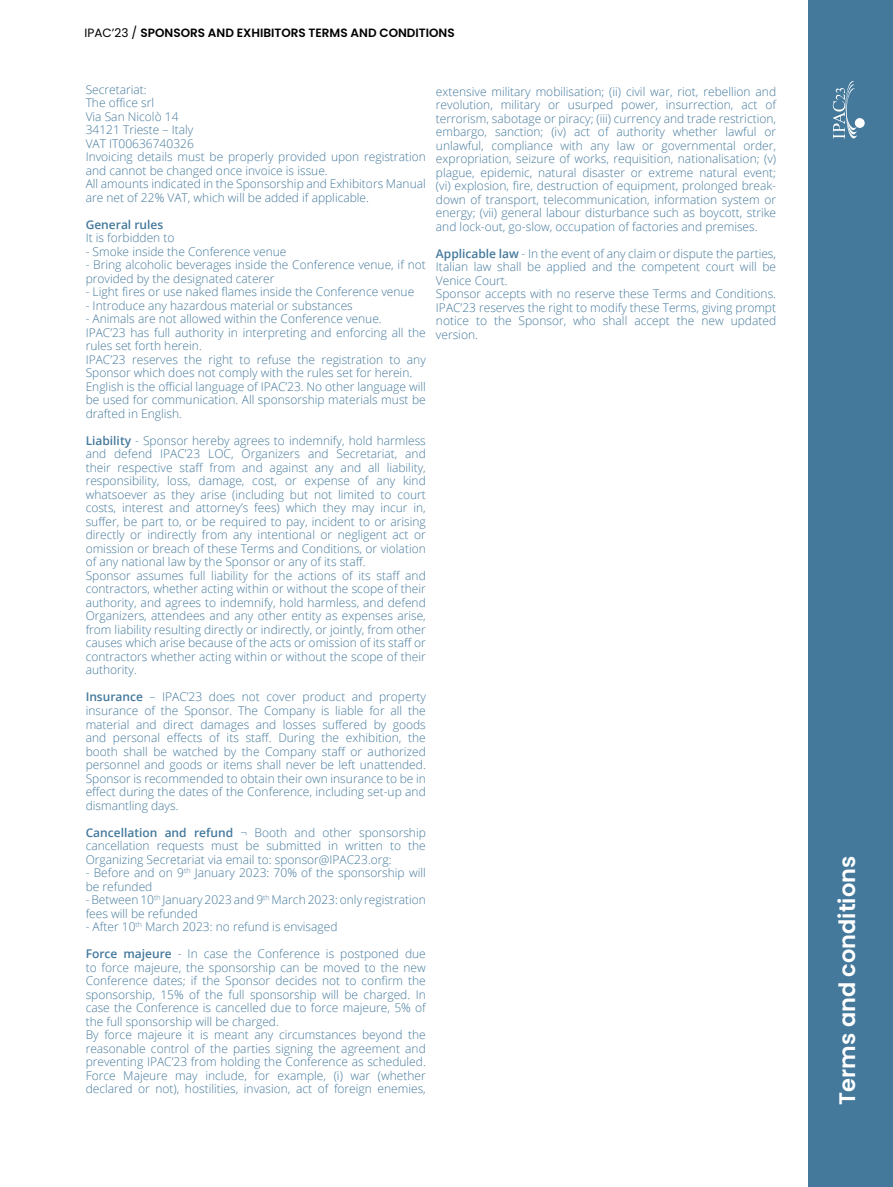
<style>
.page{position:relative;width:893px;height:1187px;background:#fff}
.page>*{position:absolute;margin:0;border:0;box-sizing:border-box;transform-origin:0 0}
.t1{font:600 22.5px "Poppins";color:#fff}
.t2{font:300 12px/13.5px "Open Sans";color:#44799c}
.t3{font:600 12px "Poppins";color:#000}
.t4{font:600 12px "Open Sans";color:#44799c}
.s1{font-weight:400}
.s2{font-weight:600}
</style>
<div class="page">
<div style="left:808px;top:0;width:85px;height:1186px;background:#44799c"></div>
<div style="left:855px;top:118px;width:10px;height:10px;background:#fff;border-radius:50%"></div>
<svg style="left:833px;top:81px;width:24px;height:58px"></svg>
<p class="t3" style="left:85px;top:26px;width:372px"><span class="s1">IPAC’23 /</span> SPONSORS AND EXHIBITORS TERMS AND CONDITIONS</p>
<p class="t2" style="left:86px;top:82px;width:342px">Secretariat:<br>The office srl<br>Via San Nicolò 14<br>34121 Trieste – Italy<br>VAT IT00636740326<br>Invoicing details must be properly provided upon registration and cannot be changed once invoice is issue.<br>All amounts indicated in the Sponsorship and Exhibitors Manual are net of 22% VAT, which will be added if applicable.</p>
<p class="t4" style="left:86px;top:216px;width:79px">General rules</p>
<p class="t2" style="left:86px;top:231px;width:90px">It is forbidden to</p>
<p class="t2" style="left:86px;top:244px;width:202px">- Smoke inside the Conference venue</p>
<p class="t2" style="left:86px;top:258px;width:342px">- Bring alcoholic beverages inside the Conference venue, if not provided by the designated caterer</p>
<p class="t2" style="left:86px;top:285px;width:330px">- Light fires or use naked flames inside the Conference venue</p>
<p class="t2" style="left:86px;top:298px;width:269px">- Introduce any hazardous material or substances</p>
<p class="t2" style="left:86px;top:312px;width:342px">- Animals are not allowed within the Conference venue.<br>IPAC’23 has full authority in interpreting and enforcing all the rules set forth herein.<br>IPAC’23 reserves the right to refuse the registration to any Sponsor which does not comply with the rules set for herein.<br>English is the official language of IPAC’23. No other language will be used for communication. All sponsorship materials must be drafted in English.</p>
<p class="t2" style="left:86px;top:433px;width:342px"><span class="s2">Liability</span> - Sponsor hereby agrees to indemnify, hold harmless and defend IPAC’23 LOC, Organizers and Secretariat, and their respective staff from and against any and all liability, responsibility, loss, damage, cost, or expense of any kind whatsoever as they arise (including but not limited to court costs, interest and attorney’s fees) which they may incur in, suffer, be part to, or be required to pay, incident to or arising directly or indirectly from any intentional or negligent act or omission or breach of these Terms and Conditions, or violation of any national law by the Sponsor or any of its staff.<br>Sponsor assumes full liability for the actions of its staff and contractors, whether acting within or without the scope of their authority, and agrees to indemnify, hold harmless, and defend Organizers, attendees and any other entity as expenses arise, from liability resulting directly or indirectly, or jointly, from other causes which arise because of the acts or omission of its staff or contractors whether acting within or without the scope of their authority.</p>
<p class="t2" style="left:86px;top:690px;width:342px;text-align:justify"><span class="s2">Insurance</span> – IPAC’23 does not cover product and property insurance of the Sponsor. The Company is liable for all the material and direct damages and losses suffered by goods and personal effects of its staff. During the exhibition, the booth shall be watched by the Company staff or authorized personnel and goods or items shall never be left unattended.<br>Sponsor is recommended to obtain their own insurance to be in effect during the dates of the Conference, including set-up and dismantling days.</p>
<p class="t2" style="left:86px;top:825px;width:342px;text-align:justify"><span class="s2">Cancellation and refund</span> ¬ Booth and other sponsorship cancellation requests must be submitted in written to the Organizing Secretariat via email to: sponsor@IPAC23.org:</p>
<p class="t2" style="left:86px;top:865px;width:342px">- Before and on 9<sup>th</sup> January 2023: 70% of the sponsorship will be refunded</p>
<p class="t2" style="left:86px;top:892px;width:342px">- Between 10<sup>th</sup> January 2023 and 9<sup>th</sup> March 2023: only registration fees will be refunded</p>
<p class="t2" style="left:86px;top:919px;width:253px">- After 10<sup>th</sup> March 2023: no refund is envisaged</p>
<p class="t2" style="left:86px;top:946px;width:342px"><span class="s2">Force majeure</span> - In case the Conference is postponed due to force majeure, the sponsorship can be moved to the new Conference dates; if the Sponsor decides not to confirm the sponsorship, 15% of the full sponsorship will be charged. In case the Conference is cancelled due to force majeure, 5% of the full sponsorship will be charged.<br>By force majeure it is meant any circumstances beyond the reasonable control of the parties signing the agreement and preventing IPAC’23 from holding the Conference as scheduled.<br>Force Majeure may include, for example, (i) war (whether declared or not), hostilities, invasion, act of foreign enemies,</p>
<p class="t2" style="left:436px;top:84px;width:342px;text-align:justify">extensive military mobilisation; (ii) civil war, riot, rebellion and revolution, military or usurped power, insurrection, act of terrorism, sabotage or piracy; (iii) currency and trade restriction, embargo, sanction; (iv) act of authority whether lawful or unlawful, compliance with any law or governmental order, expropriation, seizure of works, requisition, nationalisation; (v) plague, epidemic, natural disaster or extreme natural event; (vi) explosion, fire, destruction of equipment, prolonged break&shy;down of transport, telecommunication, information system or energy; (vii) general labour disturbance such as boycott, strike and lock-out, go-slow, occupation of factories and premises.</p>
<p class="t2" style="left:436px;top:246px;width:342px"><span class="s2">Applicable law</span> - In the event of any claim or dispute the parties, Italian law shall be applied and the competent court will be Venice Court.<br>Sponsor accepts with no reserve these Terms and Conditions.<br>IPAC’23 reserves the right to modify these Terms, giving prompt notice to the Sponsor, who shall accept the new updated version.</p>
<h1 class="t1" style="left:834px;top:1104px;width:250px;rotate:-90deg">Terms and conditions</h1>
</div>
